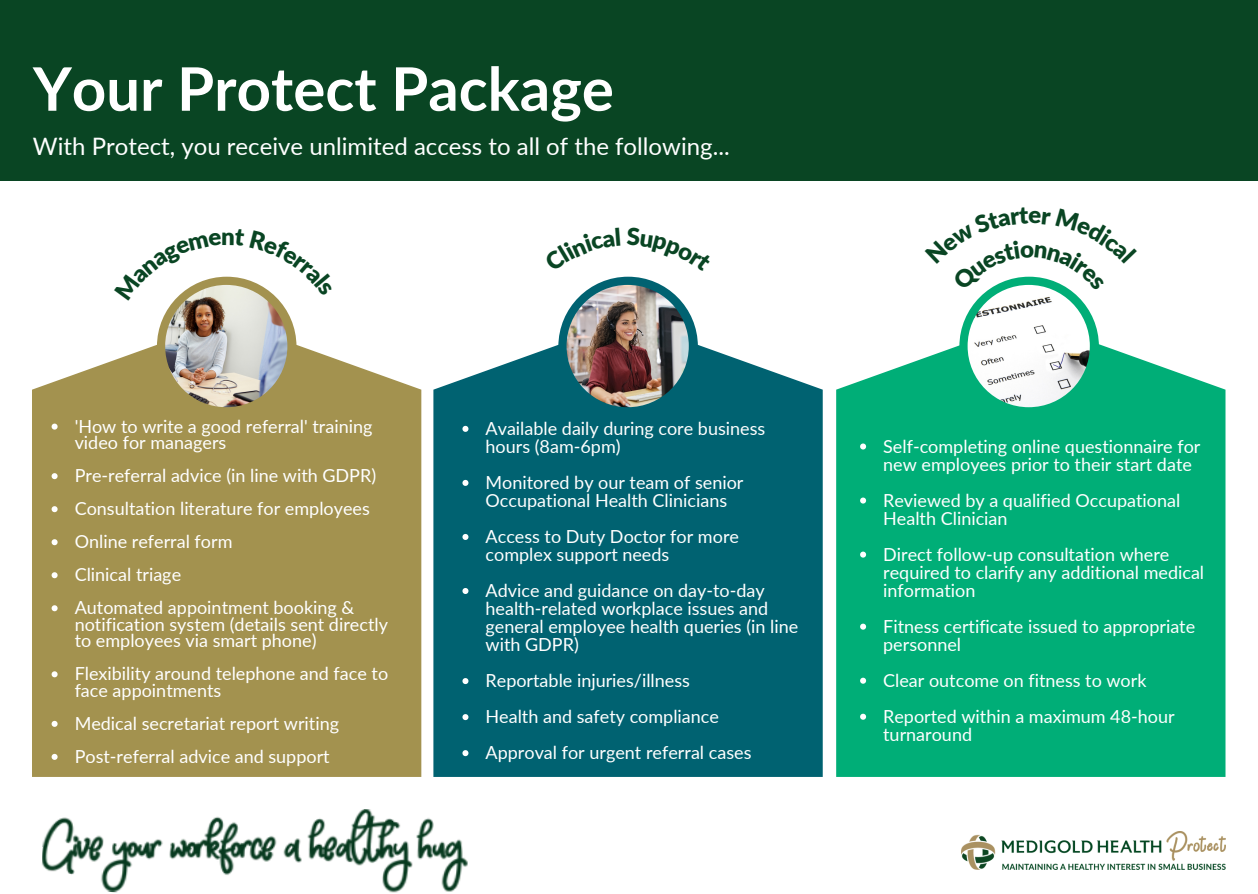
<style>
.page{position:relative;width:1258px;height:894px;background:#fff}
.page>*{position:absolute;margin:0;border:0;box-sizing:border-box;transform-origin:0 0}
.t1{font:700 60px "Lato";color:#fff}
.t2{font:24px "Lato";color:#fff}
.t3{font:18px/18px "Lato";color:#fff}
</style>
<div class="page">
<img style="left:962px;top:831px;width:263px;height:38px">
<svg style="left:32px;top:320px;width:389px;height:456px;background:#a9995b"></svg>
<div style="left:433px;top:331px;width:390px;height:445px;background:#006271"></div>
<svg style="left:836px;top:323px;width:389px;height:453px;background:#11b380"></svg>
<div style="left:157px;top:276px;width:139px;height:140px;background:#a3924f;border-radius:50%"></div>
<img style="left:165px;top:285px;width:122px;height:122px;border-radius:50%">
<div style="left:558px;top:276px;width:140px;height:140px;background:#006271;border-radius:50%"></div>
<img style="left:566px;top:285px;width:123px;height:122px;border-radius:50%">
<div style="left:959px;top:276px;width:140px;height:140px;background:#00ae77;border-radius:50%"></div>
<img style="left:967px;top:285px;width:123px;height:122px;border-radius:50%">
<svg style="left:52px;top:423px;width:6px;height:6px"></svg>
<svg style="left:52px;top:473px;width:6px;height:6px"></svg>
<svg style="left:52px;top:506px;width:6px;height:6px"></svg>
<svg style="left:52px;top:539px;width:6px;height:6px"></svg>
<svg style="left:52px;top:572px;width:6px;height:6px"></svg>
<svg style="left:52px;top:605px;width:6px;height:6px"></svg>
<svg style="left:52px;top:671px;width:6px;height:6px"></svg>
<svg style="left:52px;top:720px;width:6px;height:6px"></svg>
<svg style="left:52px;top:753px;width:6px;height:6px"></svg>
<svg style="left:860px;top:443px;width:6px;height:6px"></svg>
<svg style="left:860px;top:497px;width:6px;height:6px"></svg>
<svg style="left:860px;top:551px;width:6px;height:6px"></svg>
<svg style="left:860px;top:623px;width:6px;height:6px"></svg>
<svg style="left:860px;top:677px;width:6px;height:6px"></svg>
<svg style="left:860px;top:713px;width:6px;height:6px"></svg>
<svg style="left:462px;top:426px;width:6px;height:6px"></svg>
<svg style="left:462px;top:480px;width:6px;height:6px"></svg>
<svg style="left:462px;top:534px;width:6px;height:6px"></svg>
<svg style="left:462px;top:588px;width:6px;height:6px"></svg>
<svg style="left:462px;top:678px;width:6px;height:6px"></svg>
<svg style="left:462px;top:714px;width:6px;height:6px"></svg>
<svg style="left:462px;top:750px;width:6px;height:6px"></svg>
<div style="left:0;top:0;width:1258px;height:181px;background:#094523"></div>
<img style="left:42px;top:809px;width:426px;height:84px">
<svg style="left:174px;top:276px;width:105px;height:24px"></svg>
<svg style="left:985px;top:276px;width:88px;height:16px"></svg>
<h1 class="t1" style="left:33px;top:51px;width:582px">Your Protect Package</h1>
<h2 class="t2" style="left:33px;top:132px;width:698px">With Protect, you receive unlimited access to all of the following...</h2>
<p class="t3" style="left:75px;top:417px;width:299px;line-height:16.5px">'How to write a good referral' training video for managers</p>
<p class="t3" style="left:75px;top:458px;width:303px;line-height:33px">Pre-referral advice (in line with GDPR)<br>Consultation literature for employees<br>Online referral form<br>Clinical triage<br>Automated appointment booking &amp;</p>
<p class="t3" style="left:75px;top:615px;width:315px;line-height:16.5px">notification system (details sent directly to employees via smart phone)</p>
<p class="t3" style="left:75px;top:665px;width:315px;line-height:16.5px">Flexibility around telephone and face to face appointments</p>
<p class="t3" style="left:75px;top:706px;width:266px;line-height:33px">Medical secretariat report writing<br>Post-referral advice and support</p>
<p class="t3" style="left:485px;top:419px;width:281px">Available daily during core business hours (8am-6pm)</p>
<p class="t3" style="left:485px;top:473px;width:259px">Monitored by our team of senior<br>Occupational Health Clinicians</p>
<p class="t3" style="left:485px;top:527px;width:255px">Access to Duty Doctor for more complex support needs</p>
<p class="t3" style="left:485px;top:581px;width:314px">Advice and guidance on day-to-day health-related workplace issues and general employee health queries (in line with GDPR)</p>
<p class="t3" style="left:485px;top:662px;width:267px;line-height:36px">Reportable injuries/illness<br>Health and safety compliance<br>Approval for urgent referral cases</p>
<p class="t3" style="left:883px;top:436px;width:319px">Self-completing online questionnaire for new employees prior to their start date</p>
<p class="t3" style="left:883px;top:490px;width:299px">Reviewed by a qualified Occupational<br>Health Clinician</p>
<p class="t3" style="left:883px;top:544px;width:322px">Direct follow-up consultation where required to clarify any additional medical information</p>
<p class="t3" style="left:883px;top:616px;width:314px">Fitness certificate issued to appropriate personnel</p>
<p class="t3" style="left:883px;top:661px;width:293px;line-height:36px">Clear outcome on fitness to work<br>Reported within a maximum 48-hour</p>
<p class="t3" style="left:883px;top:724px;width:90px">turnaround</p>
</div>
